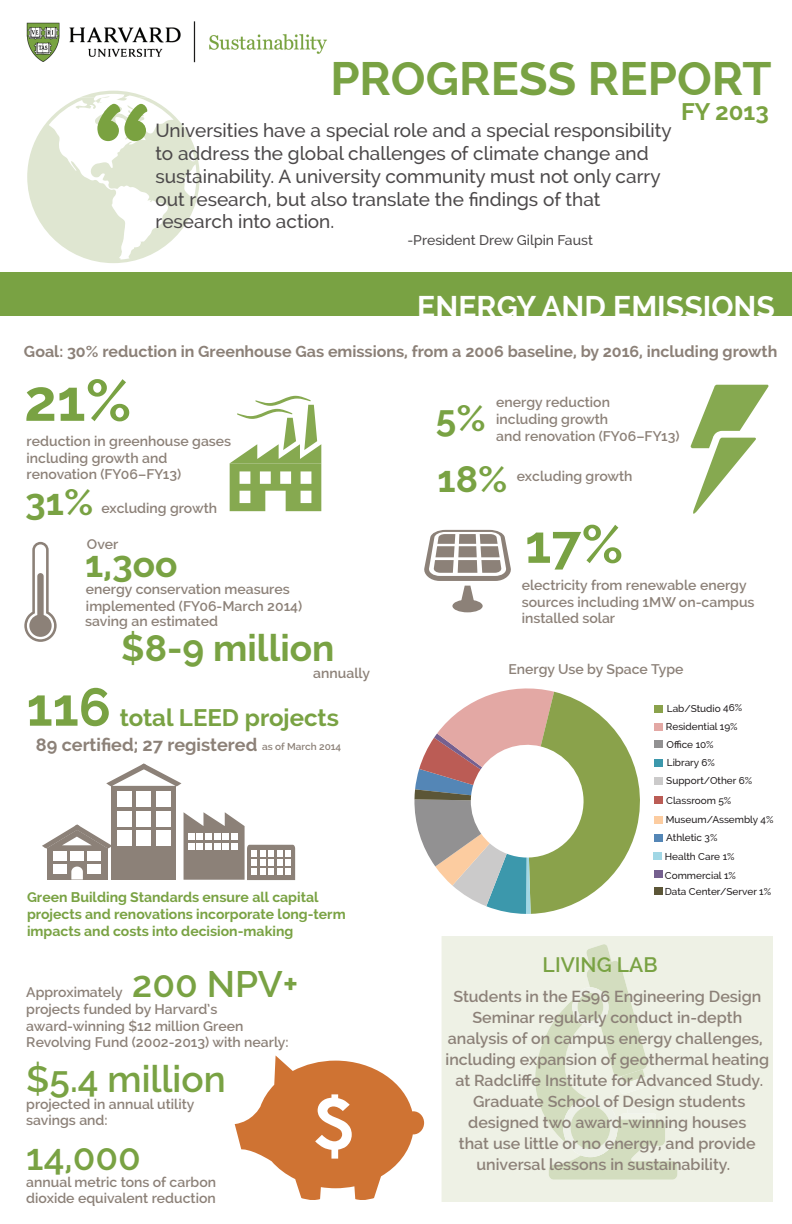
<style>
.page{position:relative;width:792px;height:1224px;background:#fff}
.page>*{position:absolute;margin:0;border:0;box-sizing:border-box;transform-origin:0 0}
.t1{font:220px "Grand Hotel";color:#7aa240}
.t2{font:700 58px "Raleway";color:#79a243}
.t3{font:700 53px "Raleway";color:#79a243}
.t4{font:700 47px "Raleway";color:#79a243}
.t5{font:700 37px "Raleway";color:#79a243}
.t6{font:600 37px "Raleway";color:#79a243}
.t7{font:700 30px "Raleway";color:#fff}
.t8{font:700 24px "Raleway";color:#79a243}
.t9{font:700 24px "Raleway";color:#7aa240}
.t10{font:600 21px "Raleway";color:#79a243}
.t11{font:500 19px/22.8px "Raleway";color:#4c494a}
.t12{font:700 18px "Raleway";color:#8c8178}
.t13{font:600 16px/21px "Raleway";color:#8c8178;text-align:center}
.t14{font:700 16px "Raleway";color:#8c8178}
.t15{font:600 14px/16.8px "Raleway";color:#8c8178}
.t16{font:700 14px/16.8px "Raleway";color:#79a243}
.t17{font:500 14px "Raleway";color:#4c494a}
.t18{font:500 10px/18px "Raleway";color:#231f20}
.t19{font:600 10px "Raleway";color:#8c8178}
.s1{font-size:53px}
</style>
<div class="page">
<svg style="left:24px;top:542px;width:33px;height:100px"></svg>
<svg style="left:27px;top:98px;width:173px;height:165px"></svg>
<div style="left:0;top:273px;width:792px;height:43px;background:#79a243"></div>
<svg style="left:230px;top:396px;width:91px;height:115px"></svg>
<svg style="left:691px;top:385px;width:78px;height:129px"></svg>
<svg style="left:424px;top:530px;width:87px;height:72px"></svg>
<div style="left:452px;top:600px;width:31px;height:12px;background:#8c8178;border-radius:50%"></div>
<div style="left:112px;top:785px;width:64px;height:94px;background:#8c8178"></div>
<svg style="left:106px;top:764px;width:75px;height:22px"></svg>
<div style="left:117px;top:791px;width:15px;height:16px;background:#fff"></div>
<div style="left:137px;top:791px;width:14px;height:16px;background:#fff"></div>
<div style="left:156px;top:791px;width:15px;height:16px;background:#fff"></div>
<div style="left:117px;top:811px;width:15px;height:15px;background:#fff"></div>
<div style="left:137px;top:811px;width:14px;height:15px;background:#fff"></div>
<div style="left:156px;top:811px;width:15px;height:15px;background:#fff"></div>
<div style="left:117px;top:830px;width:15px;height:16px;background:#fff"></div>
<div style="left:137px;top:830px;width:14px;height:16px;background:#fff"></div>
<div style="left:156px;top:830px;width:15px;height:16px;background:#fff"></div>
<svg style="left:42px;top:825px;width:70px;height:55px"></svg>
<svg style="left:184px;top:812px;width:111px;height:68px"></svg>
<div style="left:231px;top:833px;width:6px;height:7px;background:#fff"></div>
<div style="left:222px;top:833px;width:7px;height:7px;background:#fff"></div>
<div style="left:214px;top:833px;width:6px;height:7px;background:#fff"></div>
<div style="left:205px;top:833px;width:7px;height:7px;background:#fff"></div>
<div style="left:197px;top:833px;width:6px;height:7px;background:#fff"></div>
<div style="left:188px;top:833px;width:7px;height:7px;background:#fff"></div>
<div style="left:231px;top:843px;width:6px;height:7px;background:#fff"></div>
<div style="left:222px;top:843px;width:7px;height:7px;background:#fff"></div>
<div style="left:214px;top:843px;width:6px;height:7px;background:#fff"></div>
<div style="left:205px;top:843px;width:7px;height:7px;background:#fff"></div>
<div style="left:197px;top:843px;width:6px;height:7px;background:#fff"></div>
<div style="left:188px;top:843px;width:7px;height:7px;background:#fff"></div>
<div style="left:442px;top:936px;width:331px;height:266px;background:#eef1e5"></div>
<svg style="left:533px;top:944px;width:144px;height:236px;background:#e3e9d7"></svg>
<div style="left:571px;top:1106px;width:39px;height:43px;background:#d3ddbf;border-radius:50%"></div>
<svg style="left:235px;top:1055px;width:189px;height:145px"></svg>
<img style="left:26px;top:21px;width:301px;height:70px">
<img style="left:79px;top:91px;width:69px;height:7px">
<svg style="left:414px;top:688px;width:226px;height:226px"></svg>
<div style="left:654px;top:834px;width:9px;height:8px;background:#5486b6"></div>
<div style="left:655px;top:796px;width:8px;height:8px;background:#bb5c55"></div>
<div style="left:654px;top:870px;width:9px;height:8px;background:#75608f"></div>
<div style="left:654px;top:723px;width:9px;height:8px;background:#e3a8a4"></div>
<div style="left:655px;top:705px;width:8px;height:8px;background:#8aa24b"></div>
<div style="left:654px;top:852px;width:8px;height:8px;background:#a1d7e5"></div>
<div style="left:655px;top:759px;width:8px;height:8px;background:#3c98ac"></div>
<div style="left:655px;top:777px;width:8px;height:8px;background:#cbcaca"></div>
<div style="left:654px;top:816px;width:9px;height:8px;background:#fccca0"></div>
<div style="left:654px;top:740px;width:9px;height:8px;background:#929192"></div>
<div style="left:654px;top:887px;width:8px;height:8px;background:#5c5637"></div>
<p class="t1" style="left:89px;top:46px;width:68px">“</p>
<p class="t4" style="left:330px;top:52px;width:443px">PROGRESS REPORT</p>
<p class="t9" style="left:681px;top:98px;width:89px">FY 2013</p>
<p class="t11" style="left:155px;top:119px;width:518px">Universities have a special role and a special responsibility to address the global challenges of climate change and sustainability. A university community must not only carry out research, but also translate the findings of that research into action.</p>
<p class="t17" style="left:407px;top:232px;width:187px">-President Drew Gilpin Faust</p>
<p class="t7" style="left:417px;top:289px;width:359px">ENERGY AND EMISSIONS</p>
<p class="t14" style="left:24px;top:342px;width:755px">Goal: 30% reduction in Greenhouse Gas emissions, from a 2006 baseline, by 2016, including growth</p>
<p class="t2" style="left:24px;top:367px;width:109px">21%</p>
<p class="t15" style="left:27px;top:432px;width:206px">reduction in greenhouse gases including growth and renovation (FY06–FY13)</p>
<p class="t5" style="left:25px;top:481px;width:70px">31%</p>
<p class="t15" style="left:101px;top:500px;width:117px">excluding growth</p>
<p class="t15" style="left:87px;top:536px;width:33px">Over</p>
<p class="t5" style="left:85px;top:543px;width:94px">1,3oo</p>
<p class="t15" style="left:86px;top:581px;width:218px">energy conservation measures implemented (FY06-March 2014)</p>
<p class="t15" style="left:85px;top:613px;width:134px">saving an estimated</p>
<p class="t5" style="left:121px;top:627px;width:215px">$8-9 million</p>
<p class="t15" style="left:313px;top:665px;width:58px">annually</p>
<p class="t8" style="left:27px;top:704px;width:314px"><span class="s1">116</span> total LEED projects</p>
<p class="t12" style="left:36px;top:734px;width:223px">89 certified; 27 registered</p>
<p class="t19" style="left:262px;top:741px;width:81px">as of March 2014</p>
<p class="t16" style="left:27px;top:889px;width:320px">Green Building Standards ensure all capital projects and renovations incorporate long-term impacts and costs into decision-making</p>
<p class="t6" style="left:132px;top:963px;width:168px">200 NPV+</p>
<p class="t15" style="left:26px;top:1001px;width:264px">projects funded by Harvard’s award-winning $12 million Green<br>Revolving Fund (2002-2013) with nearly:</p>
<p class="t6" style="left:26px;top:1058px;width:201px">$5.4 million</p>
<p class="t15" style="left:26px;top:1095px;width:170px">projected in annual utility savings and:</p>
<p class="t6" style="left:26px;top:1136px;width:116px">14,000</p>
<p class="t15" style="left:26px;top:1173px;width:191px">annual metric tons of carbon dioxide equivalent reduction</p>
<p class="t15" style="left:26px;top:984px;width:98px">Approximately</p>
<p class="t5" style="left:436px;top:397px;width:51px">5%</p>
<p class="t15" style="left:496px;top:394px;width:185px">energy reduction<br>including growth<br>and renovation (FY06–FY13)</p>
<p class="t5" style="left:438px;top:458px;width:71px">18%</p>
<p class="t15" style="left:517px;top:468px;width:117px">excluding growth</p>
<p class="t3" style="left:525px;top:514px;width:100px">17%</p>
<p class="t15" style="left:522px;top:576px;width:234px">electricity from renewable energy sources including 1MW on-campus installed solar</p>
<p class="t15" style="left:508px;top:660px;width:177px">Energy Use by Space Type</p>
<p class="t18" style="left:667px;top:700px;width:77px">Lab/Studio 46%</p>
<p class="t18" style="left:666px;top:718px;width:73px">Residential 19%</p>
<p class="t18" style="left:667px;top:736px;width:49px">Office 10%</p>
<p class="t18" style="left:666px;top:753px;width:87px">Library 6%<br>Support/Other 6%</p>
<p class="t18" style="left:666px;top:811px;width:109px">Museum/Assembly 4%</p>
<p class="t18" style="left:666px;top:791px;width:67px">Classroom 5%</p>
<p class="t18" style="left:666px;top:828px;width:53px">Athletic 3%</p>
<p class="t18" style="left:665px;top:848px;width:71px">Health Care 1%</p>
<p class="t18" style="left:665px;top:866px;width:73px">Commercial 1%</p>
<p class="t18" style="left:665px;top:882px;width:108px">Data Center/Server 1%</p>
<p class="t10" style="left:543px;top:952px;width:117px">LIVING LAB</p>
<p class="t13" style="left:446px;top:986px;width:325px">Students in the ES96 Engineering Design Seminar regularly conduct in-depth analysis of on campus energy challenges, including expansion of geothermal heating at Radcliffe Institute for Advanced Study.<br>Graduate School of Design students designed two award-winning houses<br>that use little or no energy, and provide universal lessons in sustainability.</p>
</div>
